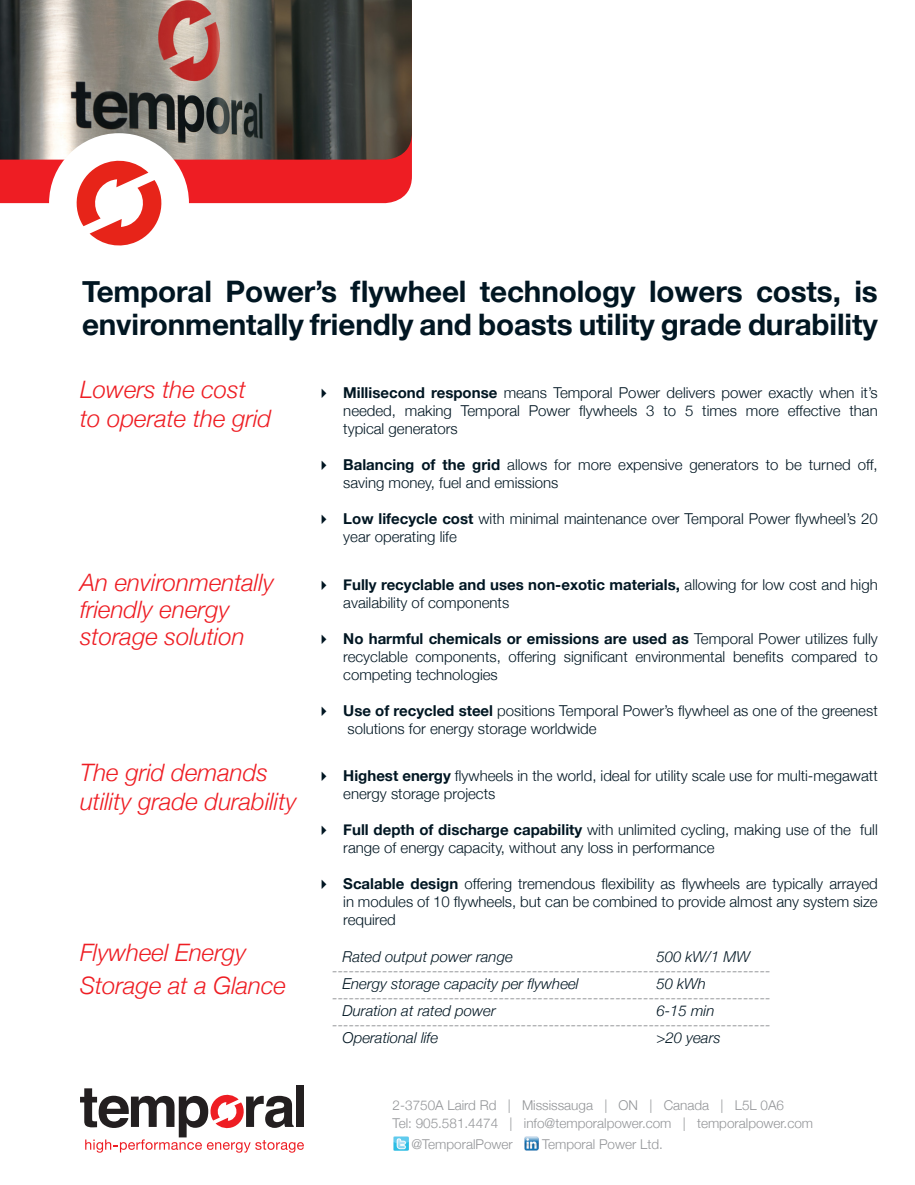
<style>
.page{position:relative;width:915px;height:1185px;background:#fff}
.page>*{position:absolute;margin:0;border:0;box-sizing:border-box;transform-origin:0 0}
.t1{font:700 29.7px/33px "Helvetica Neue";letter-spacing:-.005em;color:#011622}
.t2{font:italic 300 24px/33px "Helvetica Neue";color:#ee1d23}
.t3{font:300 15px/18px "Helvetica Neue";color:#011622}
.t4{font:italic 300 15px "Helvetica Neue";color:#939598}
.t5{font:italic 300 15px "Helvetica Neue";color:#011622}
.t6{font:300 13.5px "Helvetica Neue";color:#939598}
.s1{font-weight:700}
</style>
<div class="page">
<div style="left:296px;top:1085px;width:8px;height:41px;background:#231f20"></div>
<svg style="left:80px;top:1088px;width:224px;height:64px"></svg>
<div style="left:0;top:160px;width:412px;height:43px;background:#ee1d23"></div>
<img style="left:0;top:0;width:412px;height:160px">
<div style="left:49px;top:133px;width:140px;height:140px;background:#fff;border-radius:50%"></div>
<svg style="left:77px;top:161px;width:84px;height:84px"></svg>
<img style="left:394px;top:1136px;width:14px;height:14px">
<img style="left:524px;top:1136px;width:14px;height:14px">
<p class="t1" style="left:82px;top:276px;width:797px">Temporal Power’s flywheel technology lowers costs, is environmentally friendly and boasts utility grade durability</p>
<p class="t2" style="left:80px;top:372px;width:167px">Lowers the cost</p>
<p class="t2" style="left:80px;top:401px;width:193px">to operate the grid</p>
<p class="t2" style="left:80px;top:564px;width:195px">An environmentally</p>
<p class="t2" style="left:80px;top:591px;width:151px">friendly energy</p>
<p class="t2" style="left:80px;top:618px;width:166px">storage solution</p>
<p class="t2" style="left:80px;top:754px;width:190px">The grid demands</p>
<p class="t2" style="left:80px;top:783px;width:218px">utility grade durability</p>
<p class="t2" style="left:80px;top:934px;width:207px">Flywheel Energy<br>Storage at a Glance</p>
<p class="t3" style="left:343px;top:382px;width:536px;text-align:justify"><span class="s1">Millisecond response</span> means Temporal Power delivers power exactly when it’s needed, making Temporal Power flywheels 3 to 5 times more effective than typical generators</p>
<p class="t3" style="left:343px;top:454px;width:536px"><span class="s1">Balancing of the grid</span> allows for more expensive generators to be turned off, saving money, fuel and emissions</p>
<p class="t3" style="left:343px;top:508px;width:536px"><span class="s1">Low lifecycle cost</span> with minimal maintenance over Temporal Power flywheel’s 20 year operating life</p>
<p class="t3" style="left:343px;top:575px;width:536px"><span class="s1">Fully recyclable and uses non-exotic materials,</span> allowing for low cost and high availability of components</p>
<p class="t3" style="left:343px;top:629px;width:536px;text-align:justify"><span class="s1">No harmful chemicals or emissions are used as</span> Temporal Power utilizes fully recyclable components, offering significant environmental benefits compared to competing technologies</p>
<p class="t3" style="left:343px;top:701px;width:536px"><span class="s1">Use of recycled steel</span> positions Temporal Power’s flywheel as one of the greenest solutions for energy storage worldwide</p>
<p class="t3" style="left:343px;top:765px;width:536px"><span class="s1">Highest energy</span> flywheels in the world, ideal for utility scale use for multi-megawatt energy storage projects</p>
<p class="t3" style="left:343px;top:819px;width:536px"><span class="s1">Full depth of discharge capability</span> with unlimited cycling, making use of the full range of energy capacity, without any loss in performance</p>
<p class="t3" style="left:343px;top:873px;width:536px;text-align:justify"><span class="s1">Scalable design</span> offering tremendous flexibility as flywheels are typically arrayed in modules of 10 flywheels, but can be combined to provide almost any system size required</p>
<p class="t5" style="left:342px;top:945px;width:172px">Rated output power range</p>
<p class="t5" style="left:656px;top:945px;width:95px">500 kW/1 MW</p>
<p class="t4" style="left:332px;top:958px;width:440px">-------------------------------------------------------------------------------</p>
<p class="t5" style="left:342px;top:972px;width:237px">Energy storage capacity per flywheel</p>
<p class="t5" style="left:656px;top:972px;width:51px">50 kWh</p>
<p class="t4" style="left:332px;top:985px;width:440px">-------------------------------------------------------------------------------</p>
<p class="t5" style="left:342px;top:999px;width:155px">Duration at rated power</p>
<p class="t5" style="left:656px;top:999px;width:60px">6-15 min</p>
<p class="t4" style="left:332px;top:1012px;width:440px">-------------------------------------------------------------------------------</p>
<p class="t5" style="left:342px;top:1026px;width:97px">Operational life</p>
<p class="t5" style="left:656px;top:1026px;width:66px">&gt;20 years</p>
<p class="t6" style="left:392px;top:1094px;width:393px">2-3750A Laird Rd | Mississauga | ON | Canada | L5L 0A6</p>
<p class="t6" style="left:392px;top:1112px;width:422px">Tel: 905.581.4474 | info@temporalpower.com | temporalpower.com</p>
<p class="t6" style="left:411px;top:1133px;width:103px">@TemporalPower</p>
<p class="t6" style="left:542px;top:1133px;width:122px">Temporal Power Ltd.</p>
</div>
